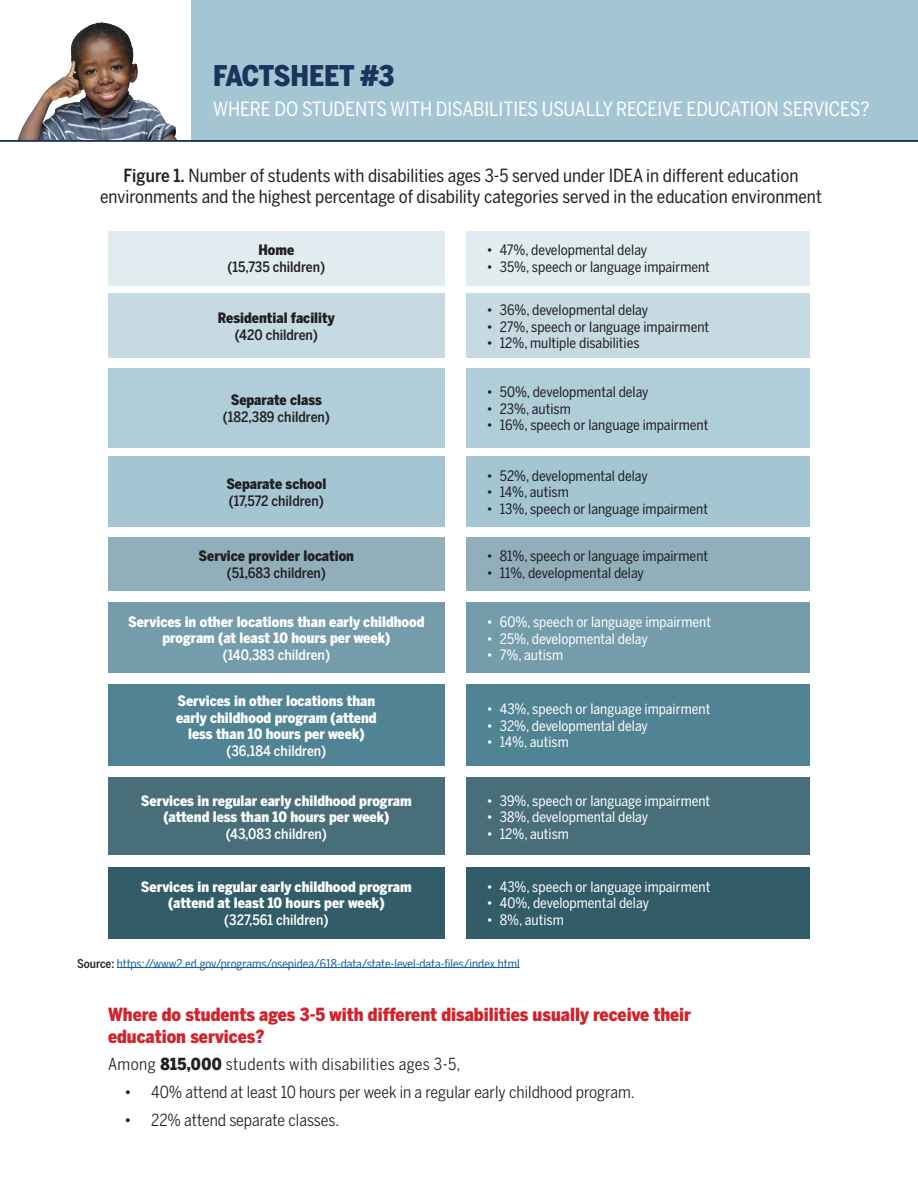
<style>
.page{position:relative;width:918px;height:1188px;background:#fff}
.page>*{position:absolute;margin:0;border:0;box-sizing:border-box;transform-origin:0 0}
.t1{font:900 28.2px "Benton Sans Condensed";letter-spacing:-.015em;color:#1a345d}
.t2{font:19.5px "Benton Sans Condensed";letter-spacing:-.005em;color:#fff}
.t3{font:18px/21px "Benton Sans Condensed";color:#231f20;text-align:center}
.t4{font:900 18px/21.6px "Benton Sans Condensed";color:#d3222a}
.t5{font:16.5px "Benton Sans Condensed";color:#231f20}
.t6{font:16.5px "Benton Sans Condensed";letter-spacing:.025em;color:#231f20}
.t7{font:14.25px "Benton Sans Condensed";color:#231f20}
.t8{font:900 14.25px/16.5px "Benton Sans Condensed";color:#fff;text-align:center}
.t9{font:14.25px "Benton Sans Condensed";color:#fff}
.t10{font:500 14.25px "Benton Sans Condensed";color:#231f20}
.t11{font:900 14.25px "Benton Sans Condensed";color:#231f20}
.t12{font:500 14.25px "Benton Sans Condensed";color:#fff}
.t13{font:12px "Benton Sans Condensed";color:#175d9e}
.s1{font-weight:500}
.s2{font-weight:500;color:#231f20}
.s3{font-weight:900}
</style>
<div class="page">
<img style="left:80px;top:22px;width:20px;height:10px">
<div style="left:191px;top:0;width:727px;height:142px;background:#a4c6d3"></div>
<hr style="left:0;top:140px;width:918px;height:2px;background:#1a335d">
<div style="left:108px;top:231px;width:336px;height:54px;background:#e1ecf1"></div>
<div style="left:466px;top:231px;width:344px;height:54px;background:#e1ecf1"></div>
<div style="left:466px;top:294px;width:344px;height:64px;background:#c5dae2"></div>
<div style="left:466px;top:368px;width:344px;height:80px;background:#b0ced9"></div>
<div style="left:466px;top:456px;width:344px;height:71px;background:#a4c6d3"></div>
<div style="left:466px;top:537px;width:344px;height:54px;background:#90afbb"></div>
<div style="left:466px;top:602px;width:344px;height:71px;background:#759cab"></div>
<div style="left:466px;top:684px;width:344px;height:82px;background:#508394"></div>
<div style="left:466px;top:778px;width:344px;height:77px;background:#486e7a"></div>
<div style="left:466px;top:867px;width:344px;height:72px;background:#325c68"></div>
<div style="left:108px;top:456px;width:336px;height:71px;background:#a4c6d3"></div>
<div style="left:108px;top:684px;width:336px;height:82px;background:#508394"></div>
<div style="left:108px;top:294px;width:336px;height:64px;background:#c5dae2"></div>
<div style="left:108px;top:537px;width:336px;height:54px;background:#90afbb"></div>
<div style="left:108px;top:778px;width:336px;height:77px;background:#486e7a"></div>
<div style="left:108px;top:368px;width:336px;height:80px;background:#b0ced9"></div>
<div style="left:108px;top:602px;width:336px;height:71px;background:#759cab"></div>
<div style="left:108px;top:867px;width:336px;height:72px;background:#325c68"></div>
<hr style="left:117px;top:967px;width:403px;height:1px;background:#175d9e">
<h1 class="t1" style="left:213px;top:57px;width:183px">FACTSHEET #3</h1>
<h2 class="t2" style="left:213px;top:97px;width:658px">WHERE DO STUDENTS WITH DISABILITIES USUALLY RECEIVE EDUCATION SERVICES?</h2>
<p class="t3" style="left:100px;top:165px;width:723px"><span class="s1">Figure 1.</span> Number of students with disabilities ages 3-5 served under IDEA in different education environments and the highest percentage of disability categories served in the education environment</p>
<p class="t11" style="left:258px;top:241px;width:37px">Home</p>
<p class="t10" style="left:228px;top:258px;width:99px">(15,735 children)</p>
<p class="t11" style="left:218px;top:309px;width:118px">Residential facility</p>
<p class="t10" style="left:235px;top:326px;width:85px">(420 children)</p>
<p class="t11" style="left:231px;top:391px;width:93px">Separate class</p>
<p class="t10" style="left:223px;top:408px;width:109px">(182,389 children)</p>
<p class="t11" style="left:226px;top:475px;width:102px">Separate school</p>
<p class="t10" style="left:229px;top:492px;width:97px">(17,572 children)</p>
<p class="t11" style="left:199px;top:547px;width:157px">Service provider location</p>
<p class="t10" style="left:227px;top:564px;width:101px">(51,683 children)</p>
<p class="t8" style="left:128px;top:614px;width:298px">Services in other locations than early childhood program (at least 10 hours per week)</p>
<p class="t12" style="left:223px;top:646px;width:109px">(140,383 children)</p>
<p class="t8" style="left:176px;top:693px;width:202px">Services in other locations than early childhood program (attend less than 10 hours per week)</p>
<p class="t12" style="left:226px;top:742px;width:101px">(36,184 children)</p>
<p class="t8" style="left:141px;top:792px;width:272px">Services in regular early childhood program (attend less than 10 hours per week)</p>
<p class="t12" style="left:226px;top:825px;width:103px">(43,083 children)</p>
<p class="t8" style="left:141px;top:879px;width:272px">Services in regular early childhood program (attend at least 10 hours per week)</p>
<p class="t12" style="left:224px;top:911px;width:106px">(327,561 children)</p>
<p class="t7" style="left:486px;top:242px;width:163px">• 47%, developmental delay</p>
<p class="t7" style="left:486px;top:258px;width:225px">• 35%, speech or language impairment</p>
<p class="t7" style="left:486px;top:301px;width:164px">• 36%, developmental delay</p>
<p class="t7" style="left:486px;top:318px;width:224px">• 27%, speech or language impairment</p>
<p class="t7" style="left:486px;top:334px;width:155px">• 12%, multiple disabilities</p>
<p class="t7" style="left:486px;top:383px;width:164px">• 50%, developmental delay</p>
<p class="t7" style="left:486px;top:400px;width:86px">• 23%, autism</p>
<p class="t7" style="left:486px;top:416px;width:223px">• 16%, speech or language impairment</p>
<p class="t7" style="left:486px;top:467px;width:163px">• 52%, developmental delay</p>
<p class="t7" style="left:486px;top:484px;width:84px">• 14%, autism</p>
<p class="t7" style="left:486px;top:500px;width:223px">• 13%, speech or language impairment</p>
<p class="t7" style="left:486px;top:548px;width:223px">• 81%, speech or language impairment</p>
<p class="t7" style="left:486px;top:564px;width:159px">• 11%, developmental delay</p>
<p class="t9" style="left:486px;top:613px;width:226px">• 60%, speech or language impairment</p>
<p class="t9" style="left:486px;top:630px;width:163px">• 25%, developmental delay</p>
<p class="t9" style="left:486px;top:646px;width:78px">• 7%, autism</p>
<p class="t9" style="left:486px;top:700px;width:225px">• 43%, speech or language impairment</p>
<p class="t9" style="left:486px;top:717px;width:163px">• 32%, developmental delay</p>
<p class="t9" style="left:486px;top:733px;width:84px">• 14%, autism</p>
<p class="t9" style="left:486px;top:792px;width:225px">• 39%, speech or language impairment</p>
<p class="t9" style="left:486px;top:808px;width:163px">• 38%, developmental delay</p>
<p class="t9" style="left:486px;top:825px;width:84px">• 12%, autism</p>
<p class="t9" style="left:486px;top:878px;width:225px">• 43%, speech or language impairment</p>
<p class="t9" style="left:486px;top:895px;width:164px">• 40%, developmental delay</p>
<p class="t9" style="left:486px;top:911px;width:79px">• 8%, autism</p>
<p class="t13" style="left:77px;top:956px;width:444px"><span class="s2">Source:</span> https://www2.ed.gov/programs/osepidea/618-data/state-level-data-files/index.html</p>
<p class="t4" style="left:108px;top:1004px;width:585px">Where do students ages 3-5 with different disabilities usually receive their education services?</p>
<p class="t6" style="left:108px;top:1054px;width:354px">Among <span class="s3">815,000</span> students with disabilities ages 3-5,</p>
<p class="t5" style="left:124px;top:1082px;width:512px">• 40% attend at least 10 hours per week in a regular early childhood program.</p>
<p class="t5" style="left:124px;top:1110px;width:217px">• 22% attend separate classes.</p>
</div>
